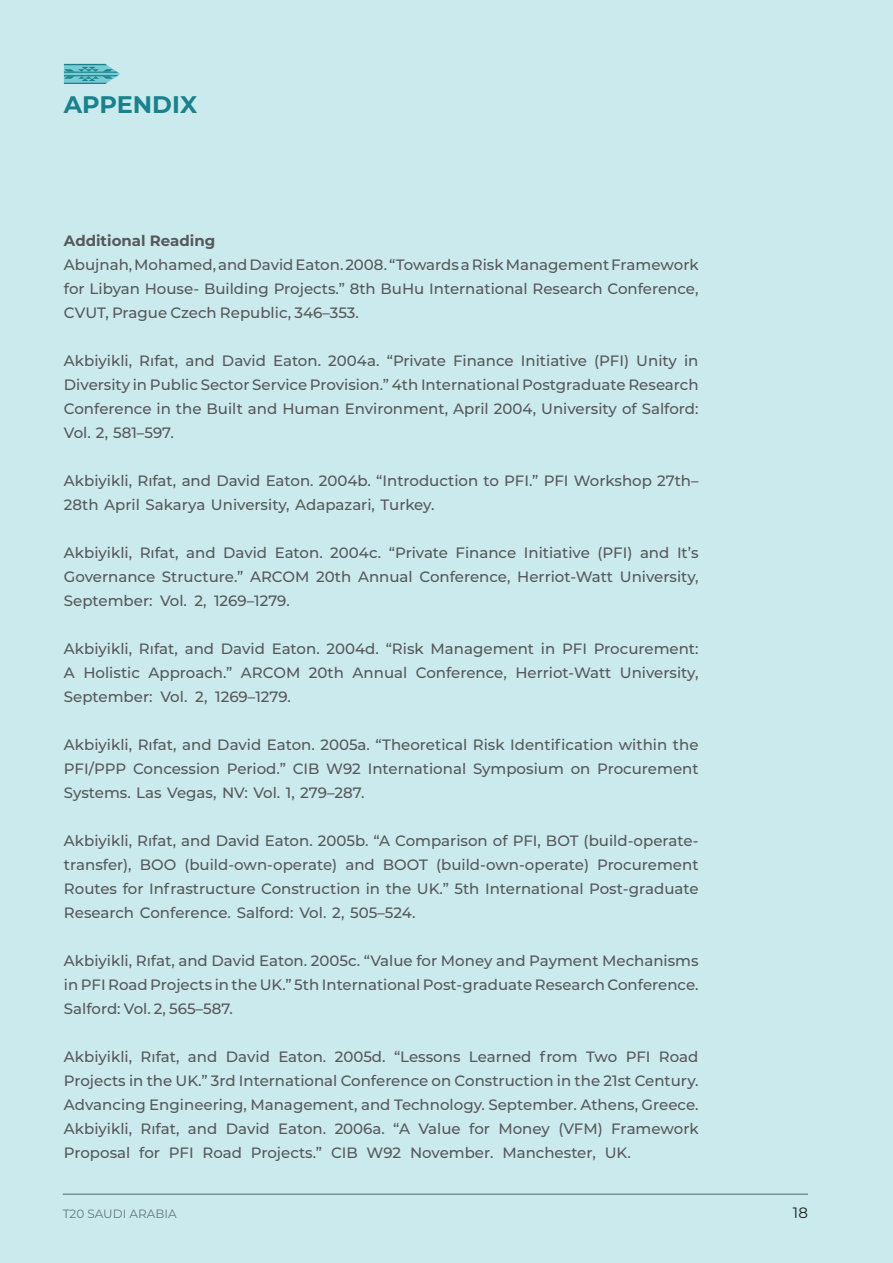
<style>
.page{position:relative;width:893px;height:1263px;background:#caeaed}
.page>*{position:absolute;margin:0;border:0;box-sizing:border-box;transform-origin:0 0}
.t1{font:700 24px "Montserrat";color:#1a828c}
.BODY_TEXT{font:500 15px/24px "Montserrat";color:#57585a;text-align:justify}
.BODY_TEXT-2{font:700 15px "Montserrat";color:#57585a}
.t2{font:15px "Montserrat";color:#231f20}
.t3{font:12px "Montserrat";color:#808285}
</style>
<div class="page">
<svg style="left:64px;top:64px;width:56px;height:20px"></svg>
<p class="t1" style="left:64px;top:88px;width:135px">APPENDIX</p>
<p class="BODY_TEXT-2" style="left:64px;top:230px;width:153px">Additional Reading</p>
<p class="BODY_TEXT" style="left:64px;top:252px;width:636px">Abujnah, Mohamed, and David Eaton. 2008. “Towards a Risk Management Framework for Libyan House- Building Projects.” 8th BuHu International Research Conference, CVUT, Prague Czech Republic, 346–353.</p>
<p class="BODY_TEXT" style="left:64px;top:348px;width:636px">Akbiyikli, Rıfat, and David Eaton. 2004a. “Private Finance Initiative (PFI) Unity in Diversity in Public Sector Service Provision.” 4th International Postgraduate Research Conference in the Built and Human Environment, April 2004, University of Salford:<br>Vol. 2, 581–597.</p>
<p class="BODY_TEXT" style="left:64px;top:468px;width:636px">Akbiyikli, Rıfat, and David Eaton. 2004b. “Introduction to PFI.” PFI Workshop 27th–<br>28th April Sakarya University, Adapazari, Turkey.</p>
<p class="BODY_TEXT" style="left:64px;top:540px;width:636px">Akbiyikli, Rıfat, and David Eaton. 2004c. “Private Finance Initiative (PFI) and It’s Governance Structure.” ARCOM 20th Annual Conference, Herriot-Watt University, September: Vol. 2, 1269–1279.</p>
<p class="BODY_TEXT" style="left:64px;top:636px;width:636px">Akbiyikli, Rıfat, and David Eaton. 2004d. “Risk Management in PFI Procurement:<br>A Holistic Approach.” ARCOM 20th Annual Conference, Herriot-Watt University, September: Vol. 2, 1269–1279.</p>
<p class="BODY_TEXT" style="left:64px;top:732px;width:636px">Akbiyikli, Rıfat, and David Eaton. 2005a. “Theoretical Risk Identification within the PFI/PPP Concession Period.” CIB W92 International Symposium on Procurement Systems. Las Vegas, NV: Vol. 1, 279–287.</p>
<p class="BODY_TEXT" style="left:64px;top:828px;width:636px">Akbiyikli, Rıfat, and David Eaton. 2005b. “A Comparison of PFI, BOT (build-operate&shy;transfer), BOO (build-own-operate) and BOOT (build-own-operate) Procurement Routes for Infrastructure Construction in the UK.” 5th International Post-graduate Research Conference. Salford: Vol. 2, 505–524.</p>
<p class="BODY_TEXT" style="left:64px;top:948px;width:636px">Akbiyikli, Rıfat, and David Eaton. 2005c. “Value for Money and Payment Mechanisms in PFI Road Projects in the UK.” 5th International Post-graduate Research Conference.<br>Salford: Vol. 2, 565–587.</p>
<p class="BODY_TEXT" style="left:64px;top:1044px;width:636px">Akbiyikli, Rıfat, and David Eaton. 2005d. “Lessons Learned from Two PFI Road Projects in the UK.” 3rd International Conference on Construction in the 21st Century.<br>Advancing Engineering, Management, and Technology. September. Athens, Greece.</p>
<p class="BODY_TEXT" style="left:64px;top:1116px;width:636px">Akbiyikli, Rıfat, and David Eaton. 2006a. “A Value for Money (VFM) Framework<br>Proposal for PFI Road Projects.” CIB W92 November. Manchester, UK.</p>
<p class="t3" style="left:63px;top:1205px;width:115px">T20 SAUDI ARABIA</p>
<p class="t2" style="left:793px;top:1202px;width:16px">18</p>
</div>
